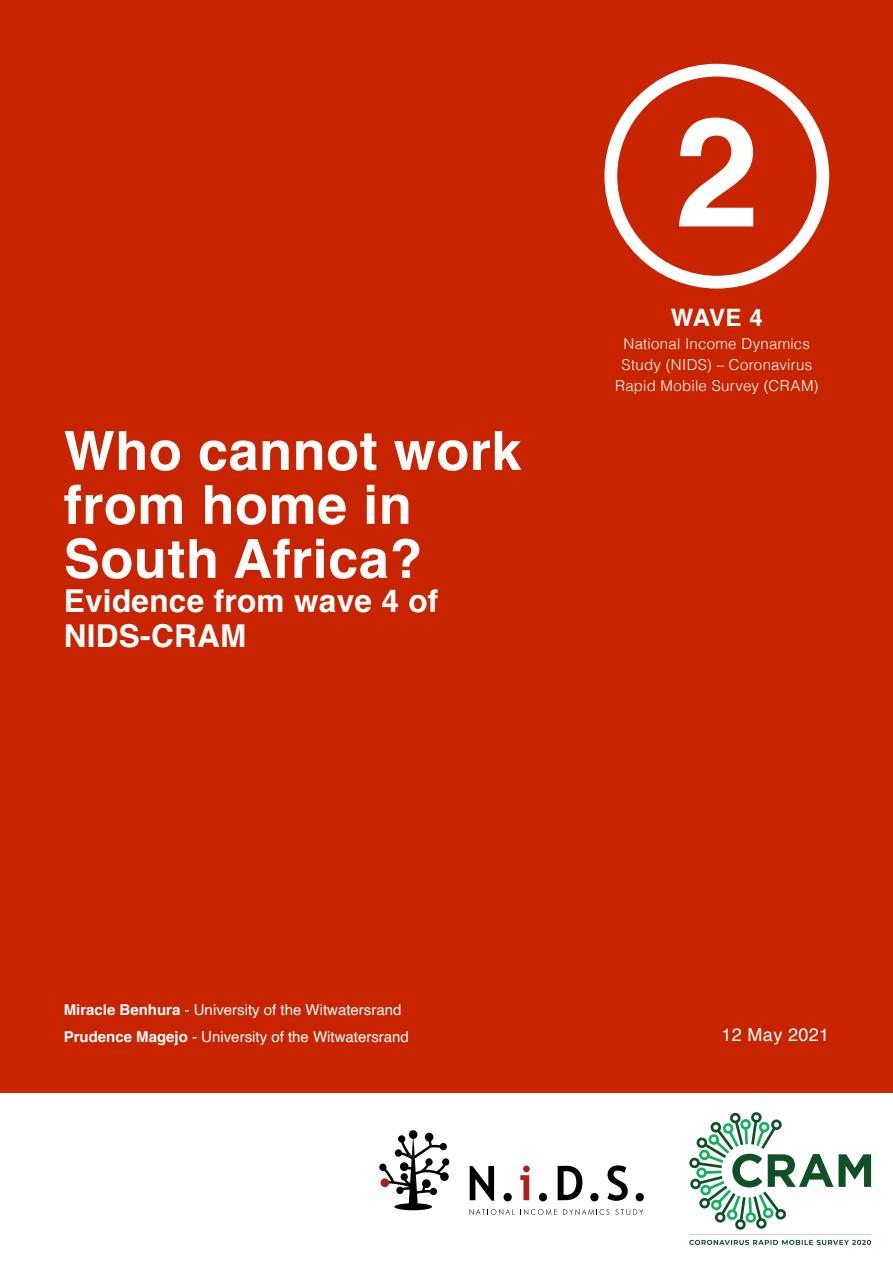
<style>
.page{position:relative;width:893px;height:1263px;background:#c92400}
.page>*{position:absolute;margin:0;border:0;box-sizing:border-box;transform-origin:0 0}
.t1{font:700 153px "Helvetica";color:#fff}
.t2{font:700 54px/54px "Helvetica";letter-spacing:.01em;color:#fff}
.t3{font:700 31.5px/34.5px "Helvetica";letter-spacing:.01em;color:#fff}
.t4{font:700 24px "Helvetica";color:#fff}
.t5{font:18px "Helvetica";letter-spacing:.02em;color:#fff}
.t6{font:15px/27px "Helvetica";color:#fff}
.t7{font:300 15px/21px "Helvetica";letter-spacing:.02em;color:#fff;text-align:center}
.s1{font-weight:700}
</style>
<div class="page">
<div style="left:604px;top:64px;width:225px;height:224px;border:13px solid #fff;border-radius:50%"></div>
<div style="left:0;top:1093px;width:893px;height:170px;background:#fff"></div>
<svg style="left:689px;top:1112px;width:182px;height:133px"></svg>
<svg style="left:379px;top:1130px;width:70px;height:80px"></svg>
<div style="left:381px;top:1178px;width:8px;height:9px;background:#ad1e22;border-radius:50%"></div>
<svg style="left:470px;top:1166px;width:24px;height:35px"></svg>
<svg style="left:504px;top:1193px;width:8px;height:8px"></svg>
<svg style="left:520px;top:1165px;width:10px;height:35px"></svg>
<svg style="left:539px;top:1193px;width:8px;height:8px"></svg>
<svg style="left:558px;top:1166px;width:24px;height:34px"></svg>
<svg style="left:590px;top:1193px;width:9px;height:8px"></svg>
<svg style="left:607px;top:1165px;width:21px;height:36px"></svg>
<svg style="left:636px;top:1193px;width:8px;height:8px"></svg>
<svg style="left:469px;top:1209px;width:45px;height:6px"></svg>
<svg style="left:524px;top:1209px;width:33px;height:6px"></svg>
<svg style="left:563px;top:1209px;width:46px;height:6px"></svg>
<svg style="left:615px;top:1209px;width:28px;height:6px"></svg>
<h2 class="t2" style="left:64px;top:429px;width:459px">Who cannot work from home in<br>South Africa?</h2>
<h3 class="t3" style="left:64px;top:587px;width:376px">Evidence from wave 4 of<br>NIDS-CRAM</h3>
<h1 class="t1" style="left:674px;top:113px;width:87px">2</h1>
<h3 class="t4" style="left:671px;top:308px;width:93px">WAVE 4</h3>
<p class="t7" style="left:615px;top:335px;width:205px">National Income Dynamics<br>Study (NIDS) – Coronavirus<br>Rapid Mobile Survey (CRAM)</p>
<p class="t6" style="left:64px;top:997px;width:347px"><span class="s1">Miracle Benhura</span> - University of the Witwatersrand<br><span class="s1">Prudence Magejo</span> - University of the Witwatersrand</p>
<p class="t5" style="left:721px;top:1028px;width:109px">12 May 2021</p>
</div>
